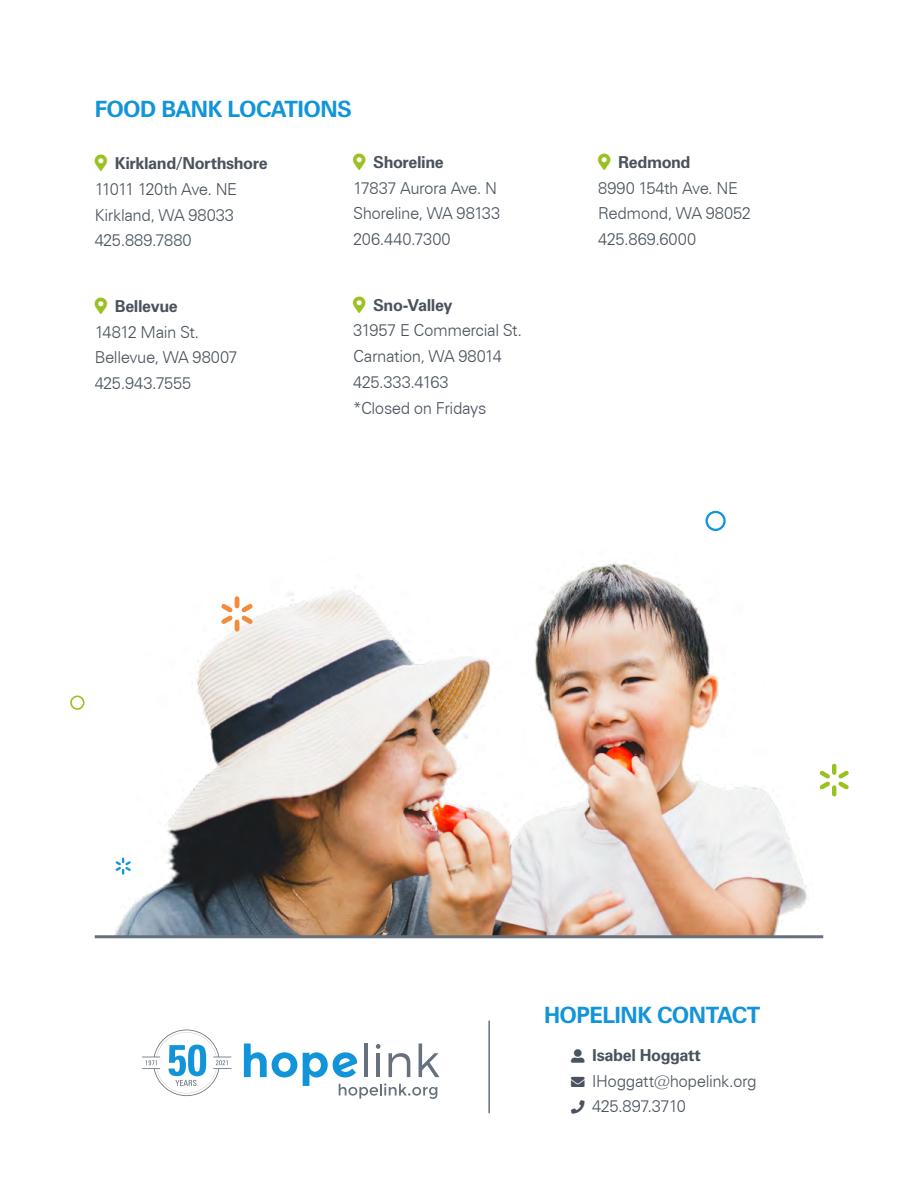
<style>
.page{position:relative;width:918px;height:1188px;background:#fff}
.page>*{position:absolute;margin:0;border:0;box-sizing:border-box;transform-origin:0 0}
.Stories_Main_Copy{font:700 22.5px "Zurich BT";letter-spacing:-.025em;color:#1295d8}
.Stories_Main_Copy-2{font:300 16.5px "Zurich BT";letter-spacing:-.025em;color:#49525d}
.Stories_Main_Copy-3{font:700 16.5px "Zurich BT";letter-spacing:-.025em;color:#49525d}
.Stories_Main_Copy-4{font:300 16.5px "Zurich BT";color:#49525d}
.Stories_Main_Copy-5{font:300 16.5px "Zurich BT";letter-spacing:-.045em;color:#49525d}
.s1{color:#99c221}
</style>
<div class="page">
<img style="left:114px;top:561px;width:693px;height:374px">
<hr style="left:95px;top:935px;width:728px;height:3px;background:#67717e">
<hr style="left:488px;top:1021px;width:2px;height:92px;background:#67717e">
<svg style="left:303px;top:1044px;width:136px;height:55px"></svg>
<svg style="left:244px;top:1044px;width:53px;height:34px"></svg>
<svg style="left:142px;top:1030px;width:89px;height:66px"></svg>
<svg style="left:819px;top:766px;width:30px;height:28px"></svg>
<svg style="left:114px;top:859px;width:19px;height:15px"></svg>
<svg style="left:707px;top:512px;width:18px;height:18px"></svg>
<div style="left:705px;top:511px;width:21px;height:20px;border:2px solid #1295d8;border-radius:50%"></div>
<svg style="left:217px;top:599px;width:40px;height:30px"></svg>
<div style="left:70px;top:696px;width:14px;height:14px;border:2px solid #99c221;border-radius:50%"></div>
<p class="Stories_Main_Copy" style="left:95px;top:96px;width:259px">FOOD BANK LOCATIONS</p>
<p class="Stories_Main_Copy-3" style="left:95px;top:153px;width:175px"><span class="s1">●▼</span> Kirkland/Northshore</p>
<p class="Stories_Main_Copy-5" style="left:95px;top:179px;width:144px">11011 120th Ave. NE</p>
<p class="Stories_Main_Copy-2" style="left:95px;top:205px;width:141px">Kirkland, WA 98033</p>
<p class="Stories_Main_Copy-4" style="left:95px;top:231px;width:98px">425.889.7880</p>
<p class="Stories_Main_Copy-3" style="left:353px;top:152px;width:92px"><span class="s1">●▼</span> Shoreline</p>
<p class="Stories_Main_Copy-2" style="left:353px;top:178px;width:145px">17837 Aurora Ave. N</p>
<p class="Stories_Main_Copy-2" style="left:353px;top:204px;width:148px">Shoreline, WA 98133</p>
<p class="Stories_Main_Copy-4" style="left:353px;top:229px;width:99px">206.440.7300</p>
<p class="Stories_Main_Copy-3" style="left:95px;top:296px;width:85px"><span class="s1">●▼</span> Bellevue</p>
<p class="Stories_Main_Copy-2" style="left:95px;top:322px;width:106px">14812 Main St.</p>
<p class="Stories_Main_Copy-2" style="left:95px;top:348px;width:144px">Bellevue, WA 98007</p>
<p class="Stories_Main_Copy-2" style="left:95px;top:373px;width:98px">425.943.7555</p>
<p class="Stories_Main_Copy-3" style="left:353px;top:295px;width:101px"><span class="s1">●▼</span> Sno-Valley</p>
<p class="Stories_Main_Copy-2" style="left:353px;top:321px;width:170px">31957 E Commercial St.</p>
<p class="Stories_Main_Copy-2" style="left:353px;top:346px;width:150px">Carnation, WA 98014</p>
<p class="Stories_Main_Copy-2" style="left:353px;top:372px;width:97px">425.333.4163</p>
<p class="Stories_Main_Copy-2" style="left:353px;top:398px;width:135px">*Closed on Fridays</p>
<p class="Stories_Main_Copy-3" style="left:598px;top:152px;width:94px"><span class="s1">●▼</span> Redmond</p>
<p class="Stories_Main_Copy-2" style="left:598px;top:178px;width:141px">8990 154th Ave. NE</p>
<p class="Stories_Main_Copy-2" style="left:598px;top:204px;width:154px">Redmond, WA 98052</p>
<p class="Stories_Main_Copy-4" style="left:598px;top:229px;width:99px">425.869.6000</p>
<p class="Stories_Main_Copy" style="left:544px;top:1001px;width:218px">HOPELINK CONTACT</p>
<p class="Stories_Main_Copy-3" style="left:592px;top:1045px;width:110px">Isabel Hoggatt</p>
<p class="Stories_Main_Copy-2" style="left:571px;top:1071px;width:187px">■❖●□ IHoggatt@hopelink.org</p>
<p class="Stories_Main_Copy-2" style="left:571px;top:1096px;width:116px">□■ 425.897.3710</p>
</div>
